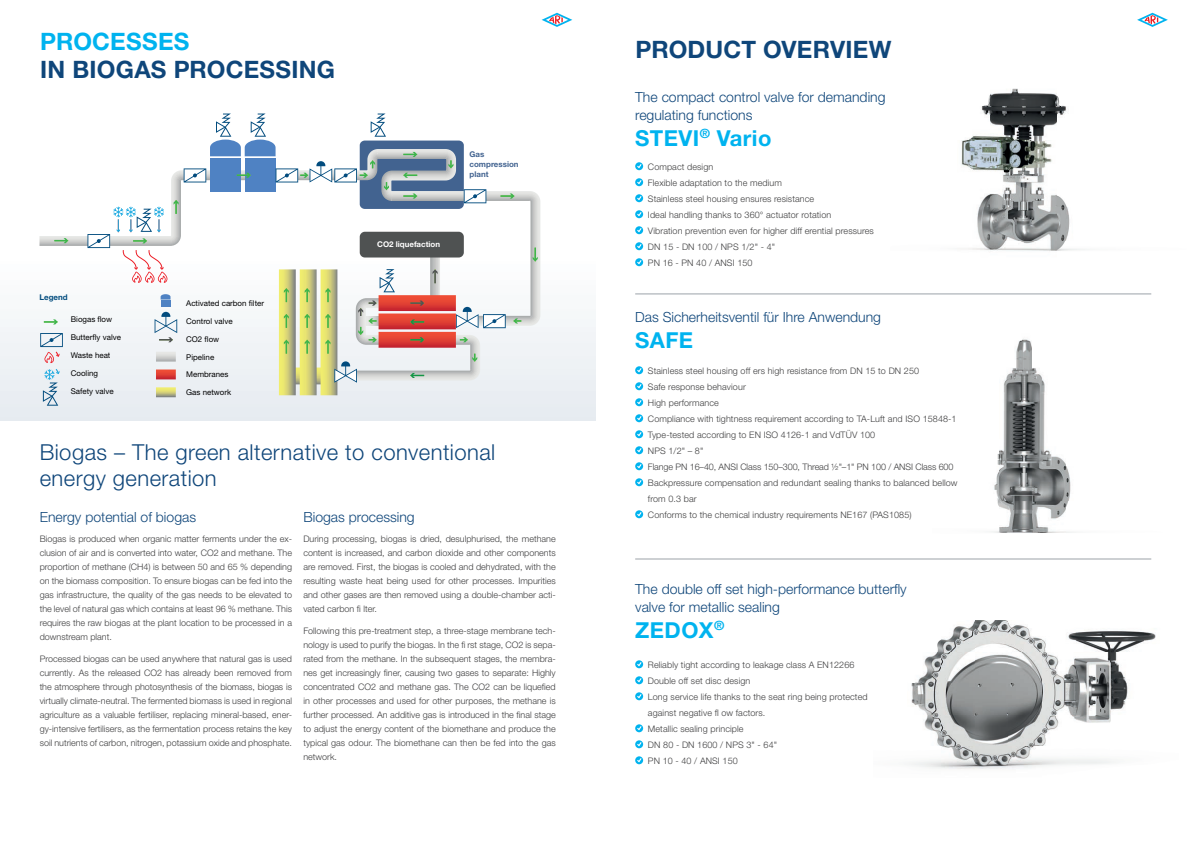
<style>
.page{position:relative;width:1191px;height:842px;background:#fff}
.page>*{position:absolute;margin:0;border:0;box-sizing:border-box;transform-origin:0 0}
.t1{font:700 24px "Helvetica Neue LT Pro";letter-spacing:.01em;color:#0f467a}
.t2{font:700 24px "Helvetica Neue LT Pro";letter-spacing:.01em;color:#00b3ef}
.t3{font:300 22px/26px "Helvetica Neue LT Pro";letter-spacing:.02em;color:#0f467a}
.t4{font:700 22px "Helvetica Neue LT Pro";letter-spacing:.02em;color:#00b3ef}
.t5{font:300 14px/18px "Helvetica Neue LT Pro";color:#0f467a}
.t6{font:300 9px/14px "Helvetica Neue LT Pro";letter-spacing:.01em;color:#3e3e3f;text-align:justify}
.t7{font:7.9px "Helvetica Neue LT Pro";color:#000001}
.t8{font:700 7.9px/9.9px "Helvetica Neue LT Pro";color:#426390}
.t9{font:700 7.9px "Helvetica Neue LT Pro";color:#fff}
.t10{font:700 7.9px "Helvetica Neue LT Pro";color:#024c7e}
</style>
<div class="page">
<svg style="left:541px;top:13px;width:31px;height:14px"></svg>
<svg style="left:1137px;top:13px;width:30px;height:14px"></svg>
<div style="left:0;top:255px;width:595px;height:166px;background:linear-gradient(to bottom,#fefefe,#e6ebf0)"></div>
<img style="left:961px;top:88px;width:124px;height:163px">
<img style="left:991px;top:339px;width:82px;height:194px">
<img style="left:909px;top:620px;width:247px;height:149px">
<svg style="left:39px;top:114px;width:501px;height:292px"></svg>
<svg style="left:635px;top:162px;width:8px;height:8px"></svg>
<svg style="left:637px;top:164px;width:4px;height:4px"></svg>
<svg style="left:635px;top:178px;width:8px;height:8px"></svg>
<svg style="left:637px;top:180px;width:4px;height:4px"></svg>
<svg style="left:635px;top:194px;width:8px;height:8px"></svg>
<svg style="left:637px;top:196px;width:4px;height:4px"></svg>
<svg style="left:635px;top:210px;width:8px;height:8px"></svg>
<svg style="left:637px;top:212px;width:4px;height:4px"></svg>
<svg style="left:635px;top:226px;width:8px;height:8px"></svg>
<svg style="left:637px;top:228px;width:4px;height:4px"></svg>
<svg style="left:635px;top:242px;width:8px;height:8px"></svg>
<svg style="left:637px;top:244px;width:4px;height:4px"></svg>
<svg style="left:635px;top:258px;width:8px;height:8px"></svg>
<svg style="left:637px;top:260px;width:4px;height:4px"></svg>
<svg style="left:635px;top:366px;width:8px;height:8px"></svg>
<svg style="left:637px;top:368px;width:4px;height:4px"></svg>
<svg style="left:635px;top:382px;width:8px;height:8px"></svg>
<svg style="left:637px;top:384px;width:4px;height:4px"></svg>
<svg style="left:635px;top:398px;width:8px;height:8px"></svg>
<svg style="left:637px;top:400px;width:4px;height:4px"></svg>
<svg style="left:635px;top:414px;width:8px;height:8px"></svg>
<svg style="left:637px;top:416px;width:4px;height:4px"></svg>
<svg style="left:635px;top:430px;width:8px;height:8px"></svg>
<svg style="left:637px;top:432px;width:4px;height:4px"></svg>
<svg style="left:635px;top:446px;width:8px;height:8px"></svg>
<svg style="left:637px;top:448px;width:4px;height:4px"></svg>
<svg style="left:635px;top:462px;width:8px;height:8px"></svg>
<svg style="left:637px;top:464px;width:4px;height:4px"></svg>
<svg style="left:635px;top:478px;width:8px;height:8px"></svg>
<svg style="left:637px;top:480px;width:4px;height:4px"></svg>
<svg style="left:635px;top:510px;width:8px;height:8px"></svg>
<svg style="left:637px;top:512px;width:4px;height:4px"></svg>
<svg style="left:635px;top:660px;width:8px;height:8px"></svg>
<svg style="left:637px;top:662px;width:4px;height:4px"></svg>
<svg style="left:635px;top:676px;width:8px;height:8px"></svg>
<svg style="left:637px;top:678px;width:4px;height:4px"></svg>
<svg style="left:635px;top:692px;width:8px;height:8px"></svg>
<svg style="left:637px;top:694px;width:4px;height:4px"></svg>
<svg style="left:635px;top:724px;width:8px;height:8px"></svg>
<svg style="left:637px;top:726px;width:4px;height:4px"></svg>
<svg style="left:635px;top:740px;width:8px;height:8px"></svg>
<svg style="left:637px;top:742px;width:4px;height:4px"></svg>
<svg style="left:635px;top:756px;width:8px;height:8px"></svg>
<svg style="left:637px;top:758px;width:4px;height:4px"></svg>
<hr style="left:635px;top:294px;width:516px;height:1px;background:#9ca2a9">
<hr style="left:635px;top:559px;width:516px;height:1px;background:#9ca2a9">
<h1 class="t2" style="left:40px;top:26px;width:151px">PROCESSES</h1>
<h1 class="t1" style="left:40px;top:54px;width:296px">IN BIOGAS PROCESSING</h1>
<p class="t10" style="left:39px;top:292px;width:30px">Legend</p>
<p class="t7" style="left:71px;top:315px;width:43px">Biogas flow</p>
<p class="t7" style="left:71px;top:333px;width:52px">Butterfly valve</p>
<p class="t7" style="left:71px;top:350px;width:41px">Waste heat</p>
<p class="t7" style="left:71px;top:368px;width:29px">Cooling</p>
<p class="t7" style="left:71px;top:386px;width:44px">Safety valve</p>
<p class="t7" style="left:186px;top:299px;width:79px">Activated carbon filter</p>
<p class="t7" style="left:186px;top:316px;width:48px">Control valve</p>
<p class="t7" style="left:186px;top:334px;width:35px">CO2 flow</p>
<p class="t7" style="left:186px;top:352px;width:30px">Pipeline</p>
<p class="t7" style="left:186px;top:370px;width:44px">Membranes</p>
<p class="t7" style="left:186px;top:388px;width:46px">Gas network</p>
<p class="t9" style="left:377px;top:239px;width:64px">CO2 liquefaction</p>
<p class="t8" style="left:469px;top:149px;width:51px">Gas compression plant</p>
<h2 class="t3" style="left:40px;top:438px;width:457px">Biogas – The green alternative to conventional energy generation</h2>
<h3 class="t5" style="left:40px;top:507px;width:158px">Energy potential of biogas</h3>
<p class="t6" style="left:40px;top:531px;width:254px">Biogas is produced when organic matter ferments under the ex&shy;clusion of air and is converted into water, CO2 and methane. The proportion of methane (CH4) is between 50 and 65 % depending on the biomass composition. To ensure biogas can be fed into the gas infrastructure, the quality of the gas needs to be elevated to the level of natural gas which contains at least 96 % methane. This requires the raw biogas at the plant location to be processed in a downstream plant.</p>
<p class="t6" style="left:40px;top:651px;width:254px">Processed biogas can be used anywhere that natural gas is used currently. As the released CO2 has already been removed from the atmosphere through photosynthesis of the biomass, biogas is virtually climate-neutral. The fermented biomass is used in regional agriculture as a valuable fertiliser, replacing mineral-based, ener&shy;gy-intensive fertilisers, as the fermentation process retains the key soil nutrients of carbon, nitrogen, potassium oxide and phosphate.</p>
<h3 class="t5" style="left:303px;top:507px;width:113px">Biogas processing</h3>
<p class="t6" style="left:303px;top:531px;width:254px">During processing, biogas is dried, desulphurised, the methane content is increased, and carbon dioxide and other components are removed. First, the biogas is cooled and dehydrated, with the resulting waste heat being used for other processes. Impurities and other gases are then removed using a double-chamber acti&shy;vated carbon fi lter.</p>
<p class="t6" style="left:303px;top:623px;width:254px">Following this pre-treatment step, a three-stage membrane tech&shy;nology is used to purify the biogas. In the fi rst stage, CO2 is sepa&shy;rated from the methane. In the subsequent stages, the membra&shy;nes get increasingly finer, causing two gases to separate: Highly concentrated CO2 and methane gas. The CO2 can be liquefied in other processes and used for other purposes, the methane is further processed. An additive gas is introduced in the final stage to adjust the energy content of the biomethane and produce the typical gas odour. The biomethane can then be fed into the gas network.</p>
<h1 class="t1" style="left:635px;top:34px;width:258px">PRODUCT OVERVIEW</h1>
<h3 class="t5" style="left:635px;top:87px;width:252px">The compact control valve for demanding regulating functions</h3>
<h2 class="t4" style="left:635px;top:124px;width:138px">STEVI<sup>®</sup> Vario</h2>
<p class="t6" style="left:648px;top:159px;width:227px;line-height:16px;text-align:left">Compact design<br>Flexible adaptation to the medium<br>Stainless steel housing ensures resistance<br>Ideal handling thanks to 360° actuator rotation<br>Vibration prevention even for higher diff erential pressures DN 15 - DN 100 / NPS 1/2" - 4"<br>PN 16 - PN 40 / ANSI 150</p>
<h3 class="t5" style="left:635px;top:307px;width:247px">Das Sicherheitsventil für Ihre Anwendung</h3>
<h2 class="t4" style="left:635px;top:326px;width:59px">SAFE</h2>
<p class="t6" style="left:648px;top:363px;width:311px;line-height:16px;text-align:left">Stainless steel housing off ers high resistance from DN 15 to DN 250<br>Safe response behaviour<br>High performance<br>Compliance with tightness requirement according to TA-Luft and ISO 15848-1<br>Type-tested according to EN ISO 4126-1 and VdTÜV 100<br>NPS 1/2" – 8"<br>Flange PN 16–40, ANSI Class 150–300, Thread ½"–1" PN 100 / ANSI Class 600<br>Backpressure compensation and redundant sealing thanks to balanced bellow from 0.3 bar<br>Conforms to the chemical industry requirements NE167 (PAS1085)</p>
<h3 class="t5" style="left:635px;top:579px;width:273px">The double off set high-performance butterfly valve for metallic sealing</h3>
<h2 class="t4" style="left:635px;top:616px;width:91px">ZEDOX<sup>®</sup></h2>
<p class="t6" style="left:648px;top:657px;width:221px;line-height:16px;text-align:left">Reliably tight according to leakage class A EN12266<br>Double off set disc design<br>Long service life thanks to the seat ring being protected against negative fl ow factors.<br>Metallic sealing principle<br>DN 80 - DN 1600 / NPS 3" - 64"<br>PN 10 - 40 / ANSI 150</p>
</div>
